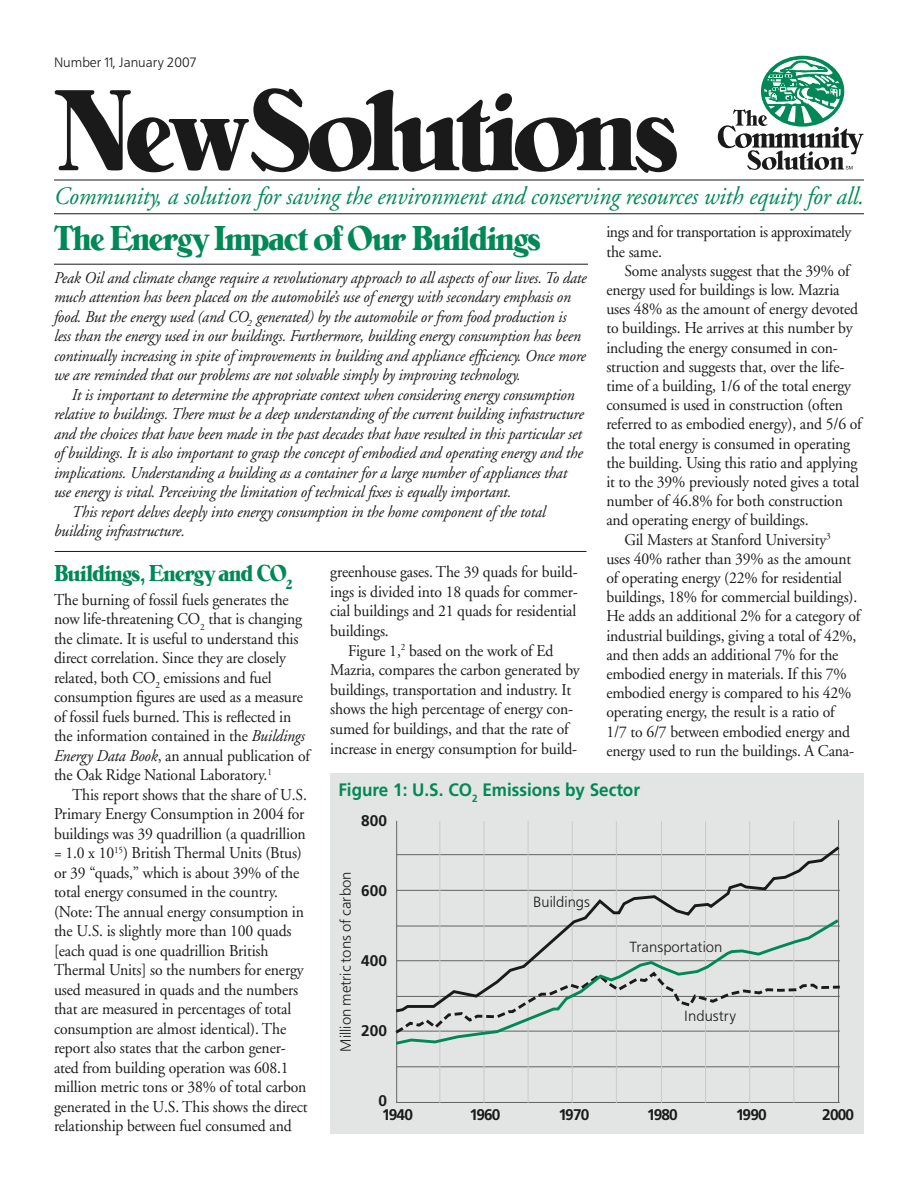
<style>
.page{position:relative;width:918px;height:1188px;background:#fff}
.page>*{position:absolute;margin:0;border:0;box-sizing:border-box;transform-origin:0 0}
.t1{font:700 condensed 120px "Bellini";letter-spacing:-.055em;color:#1a1a1a}
.t2{font:700 condensed 36px "Bellini";letter-spacing:-.035em;color:#008856}
.t3{font:italic 25.05px "Adobe Garamond";letter-spacing:-.005em;color:#008856;scale:.95 1}
.t4{font:700 condensed 24px "Bellini";letter-spacing:-.035em;color:#008856}
.t5{font:700 18px "Frutiger";color:#008856;scale:.95 1}
.t6{font:16.5px/19.5px "Adobe Garamond";letter-spacing:-.01em;color:#1a1a1a;scale:.95 1}
.t7{font:italic 16.5px/19.5px "Adobe Garamond";letter-spacing:-.01em;color:#1a1a1a;scale:.95 1}
.t8{font:16.5px/19.2px "Adobe Garamond";letter-spacing:-.03em;color:#1a1a1a;scale:.95 1}
.t9{font:15.45px "Frutiger";color:#1a1a1a}
.t10{font:700 15.45px "Frutiger";letter-spacing:-.055em;color:#1a1a1a}
.t11{font:14.25px "Frutiger";color:#1a1a1a}
.s1{font-style:italic}
</style>
<div class="page">
<div style="left:330px;top:773px;width:534px;height:361px;background:#e3e5e4"></div>
<hr style="left:54px;top:213px;width:810px;height:1px;background:#1a1a1a">
<hr style="left:54px;top:180px;width:810px;height:1px;background:#1a1a1a">
<svg style="left:718px;top:58px;width:146px;height:112px"></svg>
<hr style="left:54px;top:264px;width:534px;height:1px;background:#1a1a1a">
<hr style="left:55px;top:551px;width:531px;height:1px;background:#1a1a1a">
<hr style="left:396px;top:821px;width:1px;height:282px;background:#626464">
<hr style="left:838px;top:820px;width:1px;height:283px;background:#626464">
<hr style="left:397px;top:1102px;width:443px;height:1px;background:#626464">
<hr style="left:397px;top:1066px;width:443px;height:1px;background:#626464">
<hr style="left:439px;top:821px;width:1px;height:282px;background:#cacccb">
<hr style="left:483px;top:821px;width:1px;height:282px;background:#cacccb">
<hr style="left:528px;top:821px;width:1px;height:282px;background:#cacccb">
<hr style="left:572px;top:821px;width:1px;height:282px;background:#cacccb">
<hr style="left:616px;top:821px;width:1px;height:282px;background:#cacccb">
<hr style="left:661px;top:821px;width:1px;height:282px;background:#cacccb">
<hr style="left:705px;top:821px;width:1px;height:282px;background:#cacccb">
<hr style="left:749px;top:821px;width:1px;height:282px;background:#cacccb">
<hr style="left:793px;top:821px;width:1px;height:282px;background:#cacccb">
<svg style="left:396px;top:844px;width:444px;height:73px"></svg>
<svg style="left:395px;top:917px;width:445px;height:130px"></svg>
<p class="t11" style="left:54px;top:52px;width:144px">Number 11, January 2007</p>
<h1 class="t1" style="left:54px;top:49px;width:629px">New Solutions</h1>
<h3 class="t3" style="left:54px;top:182px;width:854px">Community, a solution for saving the environment and conserving resources with equity for all.</h3>
<h2 class="t2" style="left:54px;top:214px;width:489px">The Energy Impact of Our Buildings</h2>
<p class="t7" style="left:54px;top:268px;width:562px">Peak Oil and climate change require a revolutionary approach to all aspects of our lives. To date much attention has been placed on the automobile’s use of energy with secondary emphasis on food. But the energy used (and CO<sub>2</sub> generated) by the automobile or from food production is less than the energy used in our buildings. Furthermore, building energy consumption has been continually increasing in spite of improvements in building and appliance efficiency. Once more we are reminded that our problems are not solvable simply by improving technology.</p>
<p class="t7" style="left:72px;top:385px;width:531px">It is important to determine the appropriate context when considering energy consumption</p>
<p class="t7" style="left:54px;top:405px;width:559px">relative to buildings. There must be a deep understanding of the current building infrastructure</p>
<p class="t7" style="left:54px;top:424px;width:557px">and the choices that have been made in the past decades that have resulted in this particular set</p>
<p class="t7" style="left:54px;top:444px;width:558px">of buildings. It is also important to grasp the concept of embodied and operating energy and the</p>
<p class="t7" style="left:54px;top:463px;width:542px">implications. Understanding a building as a container for a large number of appliances that</p>
<p class="t7" style="left:54px;top:483px;width:483px">use energy is vital. Perceiving the limitation of technical fixes is equally important.</p>
<p class="t7" style="left:72px;top:502px;width:500px">This report delves deeply into energy consumption in the home component of the total</p>
<p class="t7" style="left:54px;top:522px;width:139px">building infrastructure.</p>
<h3 class="t4" style="left:54px;top:556px;width:240px">Buildings, Energy and CO<sub>2</sub></h3>
<p class="t6" style="left:54px;top:590px;width:271px">The burning of fossil fuels generates the now life-threatening CO<sub>2</sub> that is changing the climate. It is useful to understand this direct correlation. Since they are closely related, both CO<sub>2</sub> emissions and fuel consumption figures are used as a measure of fossil fuels burned. This is reflected in the information contained in the <span class="s1">Buildings Energy Data Book</span>, an annual publication of the Oak Ridge National Laboratory.<sup>1</sup></p>
<p class="t6" style="left:54px;top:785px;width:269px;text-indent:18px">This report shows that the share of U.S.<br>Primary Energy Consumption in 2004 for buildings was 39 quadrillion (a quadrillion = 1.0 x 10<sup>15</sup>) British Thermal Units (Btus) or 39 “quads,” which is about 39% of the total energy consumed in the country. (Note: The annual energy consumption in the U.S. is slightly more than 100 quads [each quad is one quadrillion British Thermal Units] so the numbers for energy used measured in quads and the numbers that are measured in percentages of total consumption are almost identical). The report also states that the carbon gener&shy;ated from building operation was 608.1 million metric tons or 38% of total carbon generated in the U.S. This shows the direct relationship between fuel consumed and</p>
<p class="t8" style="left:606px;top:223px;width:260px">ings and for transportation is approximately the same.</p>
<p class="t6" style="left:624px;top:261px;width:239px">Some analysts suggest that the 39% of</p>
<p class="t6" style="left:606px;top:280px;width:247px">energy used for buildings is low. Mazria</p>
<p class="t6" style="left:606px;top:300px;width:267px">uses 48% as the amount of energy devoted</p>
<p class="t6" style="left:606px;top:319px;width:261px">to buildings. He arrives at this number by</p>
<p class="t6" style="left:606px;top:338px;width:245px">including the energy consumed in con-</p>
<p class="t6" style="left:606px;top:357px;width:252px">struction and suggests that, over the life-</p>
<p class="t6" style="left:606px;top:376px;width:259px">time of a building, 1/6 of the total energy</p>
<p class="t6" style="left:606px;top:396px;width:251px">consumed is used in construction (often</p>
<p class="t6" style="left:606px;top:415px;width:270px">referred to as embodied energy), and 5/6 of</p>
<p class="t6" style="left:606px;top:434px;width:258px">the total energy is consumed in operating</p>
<p class="t6" style="left:606px;top:453px;width:266px">the building. Using this ratio and applying</p>
<p class="t6" style="left:606px;top:472px;width:268px">it to the 39% previously noted gives a total</p>
<p class="t6" style="left:606px;top:492px;width:251px">number of 46.8% for both construction</p>
<p class="t6" style="left:606px;top:511px;width:214px">and operating energy of buildings.</p>
<p class="t6" style="left:624px;top:530px;width:219px">Gil Masters at Stanford University<sup>3</sup></p>
<p class="t6" style="left:606px;top:549px;width:259px">uses 40% rather than 39% as the amount</p>
<p class="t6" style="left:606px;top:568px;width:250px">of operating energy (22% for residential</p>
<p class="t6" style="left:606px;top:588px;width:266px">buildings, 18% for commercial buildings).</p>
<p class="t6" style="left:606px;top:607px;width:269px">He adds an additional 2% for a category of</p>
<p class="t6" style="left:606px;top:626px;width:265px">industrial buildings, giving a total of 42%,</p>
<p class="t6" style="left:606px;top:645px;width:246px">and then adds an additional 7% for the</p>
<p class="t6" style="left:606px;top:664px;width:255px">embodied energy in materials. If this 7%</p>
<p class="t6" style="left:606px;top:684px;width:259px">embodied energy is compared to his 42%</p>
<p class="t6" style="left:606px;top:703px;width:242px">operating energy, the result is a ratio of</p>
<p class="t6" style="left:606px;top:722px;width:258px">1/7 to 6/7 between embodied energy and</p>
<p class="t6" style="left:606px;top:741px;width:262px">energy used to run the buildings. A Cana-</p>
<p class="t6" style="left:330px;top:562px;width:262px;text-align:justify">greenhouse gases. The 39 quads for build&shy;ings is divided into 18 quads for commer&shy;cial buildings and 21 quads for residential buildings.</p>
<p class="t6" style="left:330px;top:641px;width:264px;text-indent:18px">Figure 1,<sup>2</sup> based on the work of Ed Mazria, compares the carbon generated by buildings, transportation and industry. It shows the high percentage of energy con&shy;sumed for buildings, and that the rate of increase in energy consumption for build-</p>
<p class="t5" style="left:338px;top:779px;width:319px">Figure 1: U.S. CO<sub>2</sub> Emissions by Sector</p>
<p class="t10" style="left:361px;top:811px;width:27px">800</p>
<p class="t9" style="left:335px;top:1052px;width:181px;rotate:-90deg">Million metric tons of carbon</p>
<p class="t10" style="left:361px;top:881px;width:27px">600</p>
<p class="t9" style="left:533px;top:891px;width:58px">Buildings</p>
<p class="t9" style="left:630px;top:937px;width:94px">Transportation</p>
<p class="t10" style="left:361px;top:952px;width:27px">400</p>
<p class="t9" style="left:684px;top:1006px;width:53px">Industry</p>
<p class="t10" style="left:361px;top:1022px;width:27px">200</p>
<p class="t10" style="left:378px;top:1092px;width:10px">0</p>
<p class="t10" style="left:382px;top:1105px;width:32px">1940</p>
<p class="t10" style="left:558px;top:1105px;width:32px">1970</p>
<p class="t10" style="left:736px;top:1105px;width:32px">1990</p>
<p class="t10" style="left:470px;top:1105px;width:32px">1960</p>
<p class="t10" style="left:647px;top:1105px;width:32px">1980</p>
<p class="t10" style="left:822px;top:1105px;width:33px">2000</p>
</div>
